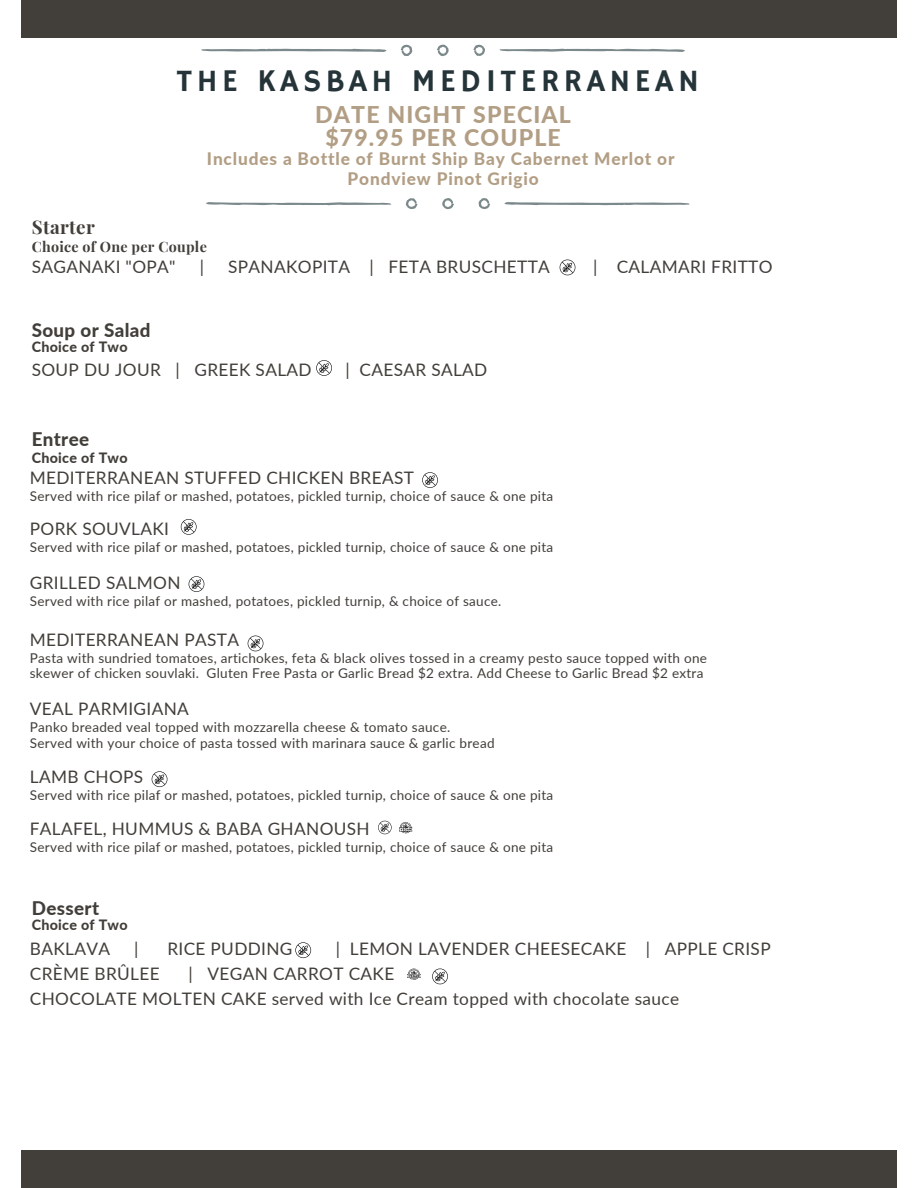
<style>
.page{position:relative;width:918px;height:1188px;background:#fff}
.page>*{position:absolute;margin:0;border:0;box-sizing:border-box;transform-origin:0 0}
.t1{font:31.5px "Hammersmith One";letter-spacing:.14em;color:#253439}
.t2{font:800 23.1px/22.5px "Lato";letter-spacing:.05em;color:#b29e84;text-align:center}
.t3{font:800 18.75px "Lato";letter-spacing:.02em;color:#423e3a}
.t4{font:700 18.75px "Playfair Display";letter-spacing:.02em;color:#423e3a}
.t5{font:17.25px/24.8px "Lato";letter-spacing:.02em;color:#423e3a}
.t6{font:800 17.25px/20.2px "Lato";letter-spacing:.05em;color:#b29e84;text-align:center}
.t7{font:800 14.25px "Lato";letter-spacing:.02em;color:#423e3a}
.t8{font:700 14.25px "Playfair Display";letter-spacing:.02em;color:#423e3a}
.t9{font:13.5px/15.8px "Lato";letter-spacing:.02em;color:#423e3a}
</style>
<div class="page">
<div style="left:22px;top:0;width:875px;height:37px;background:#423e3a"></div>
<div style="left:22px;top:1151px;width:875px;height:37px;background:#423e3a"></div>
<svg style="left:206px;top:202px;width:185px;height:3px"></svg>
<svg style="left:504px;top:202px;width:186px;height:3px"></svg>
<svg style="left:442px;top:198px;width:12px;height:11px"></svg>
<svg style="left:406px;top:198px;width:12px;height:11px"></svg>
<svg style="left:479px;top:198px;width:11px;height:11px"></svg>
<svg style="left:500px;top:49px;width:185px;height:3px"></svg>
<svg style="left:201px;top:49px;width:185px;height:3px"></svg>
<svg style="left:437px;top:45px;width:12px;height:11px"></svg>
<svg style="left:473px;top:45px;width:12px;height:11px"></svg>
<svg style="left:401px;top:45px;width:11px;height:11px"></svg>
<svg style="left:378px;top:821px;width:14px;height:13px"></svg>
<svg style="left:316px;top:360px;width:16px;height:16px"></svg>
<svg style="left:560px;top:260px;width:15px;height:15px"></svg>
<svg style="left:181px;top:519px;width:16px;height:16px"></svg>
<svg style="left:422px;top:472px;width:16px;height:16px"></svg>
<svg style="left:295px;top:942px;width:16px;height:16px"></svg>
<svg style="left:152px;top:771px;width:15px;height:16px"></svg>
<svg style="left:432px;top:969px;width:16px;height:15px"></svg>
<svg style="left:189px;top:576px;width:15px;height:16px"></svg>
<svg style="left:248px;top:636px;width:15px;height:15px"></svg>
<svg style="left:399px;top:822px;width:13px;height:11px"></svg>
<svg style="left:407px;top:969px;width:14px;height:11px"></svg>
<h1 class="t1" style="left:177px;top:63px;width:524px">THE KASBAH MEDITERRANEAN</h1>
<h2 class="t2" style="left:315px;top:103px;width:257px">DATE NIGHT SPECIAL $79.95 PER COUPLE</h2>
<p class="t6" style="left:207px;top:148px;width:469px">Includes a Bottle of Burnt Ship Bay Cabernet Merlot or<br>Pondview Pinot Grigio</p>
<h3 class="t4" style="left:32px;top:213px;width:65px">Starter</h3>
<p class="t8" style="left:32px;top:236px;width:177px">Choice of One per Couple</p>
<p class="t5" style="left:32px;top:254px;width:145px">SAGANAKI "OPA"</p>
<p class="t5" style="left:200px;top:254px;width:6px">|</p>
<p class="t5" style="left:228px;top:254px;width:323px">SPANAKOPITA | FETA BRUSCHETTA</p>
<p class="t5" style="left:593px;top:254px;width:181px">| CALAMARI FRITTO</p>
<h3 class="t3" style="left:32px;top:319px;width:120px">Soup or Salad</h3>
<p class="t7" style="left:32px;top:338px;width:98px">Choice of Two</p>
<p class="t5" style="left:32px;top:357px;width:282px">SOUP DU JOUR | GREEK SALAD</p>
<p class="t5" style="left:345px;top:357px;width:144px">| CAESAR SALAD</p>
<h3 class="t3" style="left:32px;top:427px;width:59px">Entree</h3>
<p class="t7" style="left:32px;top:449px;width:98px">Choice of Two</p>
<p class="t5" style="left:30px;top:465px;width:386px">MEDITERRANEAN STUFFED CHICKEN BREAST</p>
<p class="t9" style="left:30px;top:487px;width:525px">Served with rice pilaf or mashed, potatoes, pickled turnip, choice of sauce &amp; one pita</p>
<p class="t5" style="left:30px;top:516px;width:141px">PORK SOUVLAKI</p>
<p class="t9" style="left:30px;top:539px;width:525px">Served with rice pilaf or mashed, potatoes, pickled turnip, choice of sauce &amp; one pita</p>
<p class="t5" style="left:30px;top:570px;width:152px">GRILLED SALMON</p>
<p class="t9" style="left:30px;top:593px;width:473px">Served with rice pilaf or mashed, potatoes, pickled turnip, &amp; choice of sauce.</p>
<p class="t5" style="left:30px;top:627px;width:211px">MEDITERRANEAN PASTA</p>
<p class="t9" style="left:30px;top:649px;width:679px">Pasta with sundried tomatoes, artichokes, feta &amp; black olives tossed in a creamy pesto sauce topped with one skewer of chicken souvlaki. Gluten Free Pasta or Garlic Bread $2 extra. Add Cheese to Garlic Bread $2 extra</p>
<p class="t5" style="left:30px;top:696px;width:161px">VEAL PARMIGIANA</p>
<p class="t9" style="left:30px;top:719px;width:466px">Panko breaded veal topped with mozzarella cheese &amp; tomato sauce.<br>Served with your choice of pasta tossed with marinara sauce &amp; garlic bread</p>
<p class="t5" style="left:30px;top:764px;width:115px">LAMB CHOPS</p>
<p class="t9" style="left:30px;top:787px;width:525px">Served with rice pilaf or mashed, potatoes, pickled turnip, choice of sauce &amp; one pita</p>
<p class="t5" style="left:30px;top:816px;width:341px">FALAFEL, HUMMUS &amp; BABA GHANOUSH</p>
<p class="t9" style="left:30px;top:838px;width:525px">Served with rice pilaf or mashed, potatoes, pickled turnip, choice of sauce &amp; one pita</p>
<h3 class="t3" style="left:32px;top:897px;width:69px">Dessert</h3>
<p class="t7" style="left:32px;top:916px;width:98px">Choice of Two</p>
<p class="t5" style="left:30px;top:936px;width:82px">BAKLAVA</p>
<p class="t5" style="left:134px;top:936px;width:6px">|</p>
<p class="t5" style="left:167px;top:936px;width:127px">RICE PUDDING</p>
<p class="t5" style="left:336px;top:936px;width:436px">| LEMON LAVENDER CHEESECAKE | APPLE CRISP</p>
<p class="t5" style="left:30px;top:961px;width:131px">CRÈME BRÛLEE</p>
<p class="t5" style="left:30px;top:961px;width:651px;text-indent:159px">| VEGAN CARROT CAKE<br>CHOCOLATE MOLTEN CAKE served with Ice Cream topped with chocolate sauce</p>
</div>
